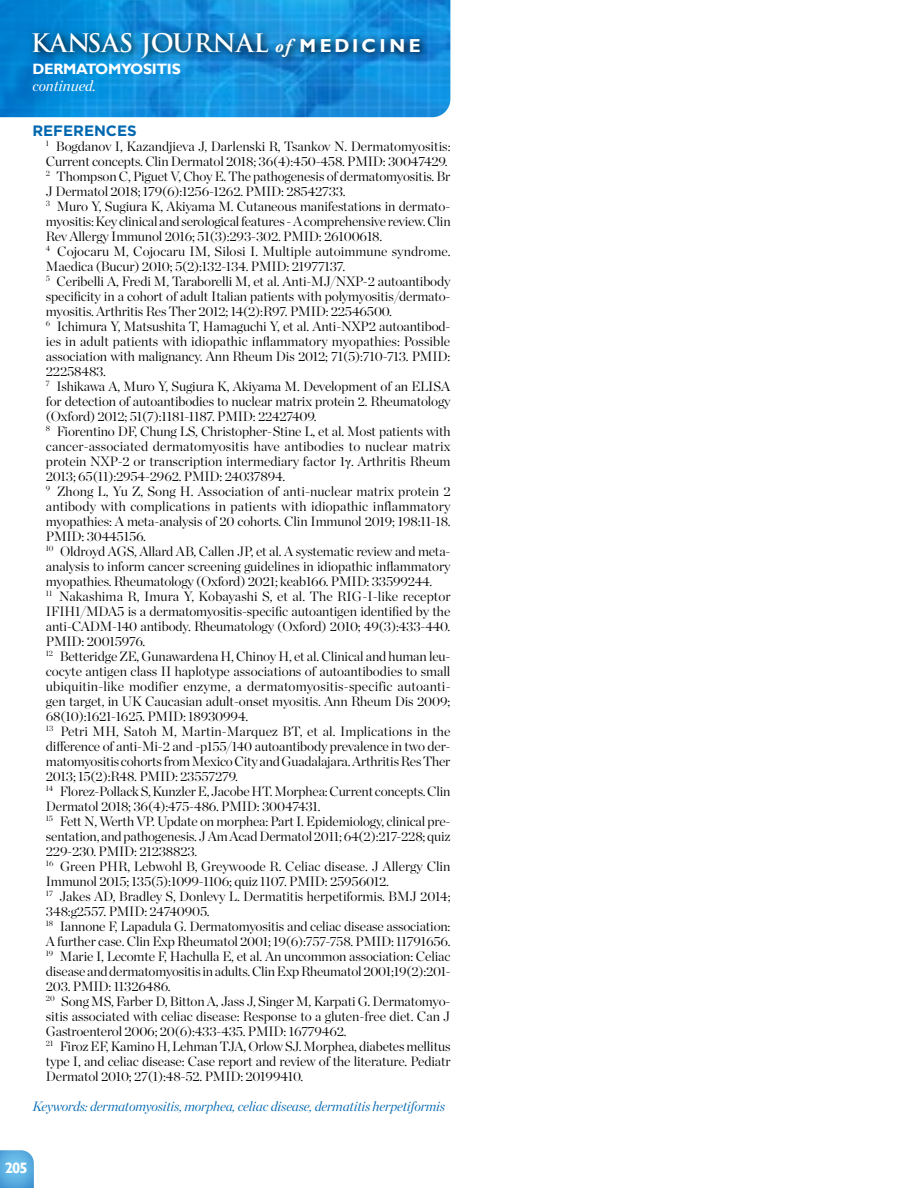
<style>
.page{position:relative;width:918px;height:1188px;background:#fff}
.page>*{position:absolute;margin:0;border:0;box-sizing:border-box;transform-origin:0 0}
.t1{font:700 24.9px "Trajan Pro";color:#fff}
.t2{font:700 15px "Gill Sans";letter-spacing:-.02em;color:#fff}
.t3{font:italic 15px "Chronicle Display";color:#fff}
.t4{font:700 15px "Gotham";color:#0067b1}
.t5{font:300 13.5px/15px "Chronicle Display";letter-spacing:-.01em;color:#000}
.t6{font:italic 300 13.5px "Chronicle Display";letter-spacing:-.01em;color:#0067b1}
.s1{font-family:"Adobe Garamond Pro";font-style:italic;font-size:18.75px}
.s2{font-family:"Gill Sans";font-size:18.75px}
.s3{font-family:"Times New Roman";font-weight:400}
</style>
<div class="page">
<img style="left:0;top:0;width:450px;height:117px">
<svg style="left:28px;top:26px;width:402px;height:42px;background:#107abe"></svg>
<svg style="left:0;top:1150px;width:34px;height:38px"></svg>
<h1 class="t1" style="left:31px;top:28px;width:391px">KANSAS JOURNAL <span class="s1">of</span> <span class="s2">M EDIC I N E</span></h1>
<p class="t2" style="left:32px;top:60px;width:150px">DERMATOMYOSITIS</p>
<p class="t3" style="left:32px;top:74px;width:65px">continued.</p>
<p class="t4" style="left:32px;top:121px;width:106px">REFERENCES</p>
<p class="t5" style="left:46px;top:138px;width:406px"><sup>1</sup> Bogdanov I, Kazandjieva J, Darlenski R, Tsankov N. Dermatomyositis:<br>Current concepts. Clin Dermatol 2018; 36(4):450-458. PMID: 30047429.<br><sup>2</sup> Thompson C, Piguet V, Choy E. The pathogenesis of dermatomyositis. Br J Dermatol 2018; 179(6):1256-1262. PMID: 28542733.<br><sup>3</sup> Muro Y, Sugiura K, Akiyama M. Cutaneous manifestations in dermato&shy;myositis: Key clinical and serological features - A comprehensive review. Clin Rev Allergy Immunol 2016; 51(3):293-302. PMID: 26100618.<br><sup>4</sup> Cojocaru M, Cojocaru IM, Silosi I. Multiple autoimmune syndrome.<br>Maedica (Bucur) 2010; 5(2):132-134. PMID: 21977137.<br><sup>5</sup> Ceribelli A, Fredi M, Taraborelli M, et al. Anti-MJ/NXP-2 autoantibody specificity in a cohort of adult Italian patients with polymyositis/dermato&shy;myositis. Arthritis Res Ther 2012; 14(2):R97. PMID: 22546500.<br><sup>6</sup> Ichimura Y, Matsushita T, Hamaguchi Y, et al. Anti-NXP2 autoantibod&shy;ies in adult patients with idiopathic inflammatory myopathies: Possible association with malignancy. Ann Rheum Dis 2012; 71(5):710-713. PMID:<br>22258483.<br><sup>7</sup> Ishikawa A, Muro Y, Sugiura K, Akiyama M. Development of an ELISA for detection of autoantibodies to nuclear matrix protein 2. Rheumatology (Oxford) 2012; 51(7):1181-1187. PMID: 22427409.<br><sup>8</sup> Fiorentino DF, Chung LS, Christopher-Stine L, et al. Most patients with cancer-associated dermatomyositis have antibodies to nuclear matrix protein NXP-2 or transcription intermediary factor 1<span class="s3">γ</span>. Arthritis Rheum 2013; 65(11):2954-2962. PMID: 24037894.<br><sup>9</sup> Zhong L, Yu Z, Song H. Association of anti-nuclear matrix protein 2 antibody with complications in patients with idiopathic inflammatory myopathies: A meta-analysis of 20 cohorts. Clin Immunol 2019; 198:11-18.<br>PMID: 30445156.<br><sup>10</sup> Oldroyd AGS, Allard AB, Callen JP, et al. A systematic review and meta&shy;analysis to inform cancer screening guidelines in idiopathic inflammatory myopathies. Rheumatology (Oxford) 2021; keab166. PMID: 33599244.<br><sup>11</sup> Nakashima R, Imura Y, Kobayashi S, et al. The RIG-I-like receptor IFIH1/MDA5 is a dermatomyositis-specific autoantigen identified by the anti-CADM-140 antibody. Rheumatology (Oxford) 2010; 49(3):433-440.<br>PMID: 20015976.<br><sup>12</sup> Betteridge ZE, Gunawardena H, Chinoy H, et al. Clinical and human leu&shy;cocyte antigen class II haplotype associations of autoantibodies to small ubiquitin-like modifier enzyme, a dermatomyositis-specific autoanti&shy;gen target, in UK Caucasian adult-onset myositis. Ann Rheum Dis 2009; 68(10):1621-1625. PMID: 18930994.<br><sup>13</sup> Petri MH, Satoh M, Martin-Marquez BT, et al. Implications in the difference of anti-Mi-2 and -p155/140 autoantibody prevalence in two der&shy;matomyositis cohorts from Mexico City and Guadalajara. Arthritis Res Ther 2013; 15(2):R48. PMID: 23557279.<br><sup>14</sup> Florez-Pollack S, Kunzler E, Jacobe HT. Morphea: Current concepts. Clin Dermatol 2018; 36(4):475-486. PMID: 30047431.<br><sup>15</sup> Fett N, Werth VP. Update on morphea: Part I. Epidemiology, clinical pre&shy;sentation, and pathogenesis. J Am Acad Dermatol 2011; 64(2):217-228; quiz 229-230. PMID: 21238823.<br><sup>16</sup> Green PHR, Lebwohl B, Greywoode R. Celiac disease. J Allergy Clin Immunol 2015; 135(5):1099-1106; quiz 1107. PMID: 25956012.<br><sup>17</sup> Jakes AD, Bradley S, Donlevy L. Dermatitis herpetiformis. BMJ 2014; 348:g2557. PMID: 24740905.<br><sup>18</sup> Iannone F, Lapadula G. Dermatomyositis and celiac disease association:<br>A further case. Clin Exp Rheumatol 2001; 19(6):757-758. PMID: 11791656.<br><sup>19</sup> Marie I, Lecomte F, Hachulla E, et al. An uncommon association: Celiac disease and dermatomyositis in adults. Clin Exp Rheumatol 2001;19(2):201- 203. PMID: 11326486.<br><sup>20</sup> Song MS, Farber D, Bitton A, Jass J, Singer M, Karpati G. Dermatomyo&shy;sitis associated with celiac disease: Response to a gluten-free diet. Can J Gastroenterol 2006; 20(6):433-435. PMID: 16779462.<br><sup>21</sup> Firoz EF, Kamino H, Lehman TJA, Orlow SJ. Morphea, diabetes mellitus type I, and celiac disease: Case report and review of the literature. Pediatr Dermatol 2010; 27(1):48-52. PMID: 20199410.</p>
<p class="t6" style="left:32px;top:1096px;width:414px">Keywords: dermatomyositis, morphea, celiac disease, dermatitis herpetiformis</p>
<p class="t2" style="left:5px;top:1159px;width:24px">205</p>
</div>
